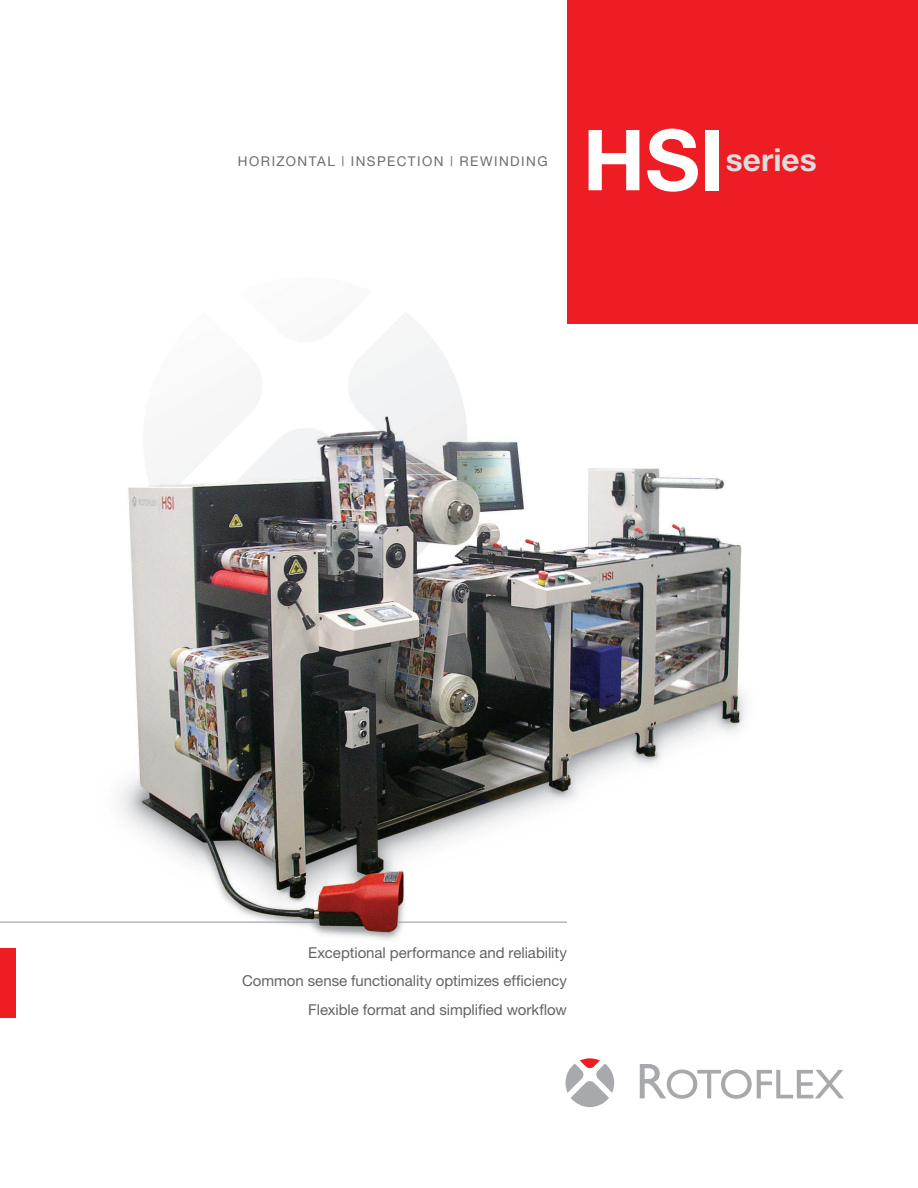
<style>
.page{position:relative;width:918px;height:1188px;background:#fff}
.page>*{position:absolute;margin:0;border:0;box-sizing:border-box;transform-origin:0 0}
.Rotoflex_Text_Sub_He{font:700 84.3px "Helvetica Neue";color:#fff}
.Rotoflex_Text_Sub_He-2{font:700 31.65px "Helvetica Neue";color:#dcdddf}
.Rotoflex_Text{font:15px "Helvetica Neue";letter-spacing:-.005em;color:#636366}
.Rotoflex_Text_Sub_He-3{font:13.5px "Helvetica Neue";letter-spacing:.11em;color:#6c6d70}
</style>
<div class="page">
<img style="left:93px;top:317px;width:653px;height:623px">
<div style="left:567px;top:0;width:351px;height:324px;background:#ee1d23"></div>
<div style="left:0;top:948px;width:16px;height:69px;background:#ee1d23"></div>
<hr style="left:0;top:922px;width:319px;height:1px;background:#939598">
<svg style="left:566px;top:1058px;width:48px;height:49px"></svg>
<svg style="left:640px;top:1064px;width:204px;height:35px"></svg>
<hr style="left:398px;top:922px;width:169px;height:1px;background:#939598">
<p class="Rotoflex_Text_Sub_He" style="left:583px;top:108px;width:144px">HSI</p>
<p class="Rotoflex_Text_Sub_He-3" style="left:238px;top:153px;width:311px">HORIZONTAL | INSPECTION | REWINDING</p>
<p class="Rotoflex_Text_Sub_He-2" style="left:726px;top:140px;width:92px">series</p>
<p class="Rotoflex_Text" style="left:308px;top:943px;width:260px">Exceptional performance and reliability</p>
<p class="Rotoflex_Text" style="left:242px;top:972px;width:326px">Common sense functionality optimizes efficiency</p>
<p class="Rotoflex_Text" style="left:308px;top:1000px;width:260px">Flexible format and simplified workflow</p>
</div>
